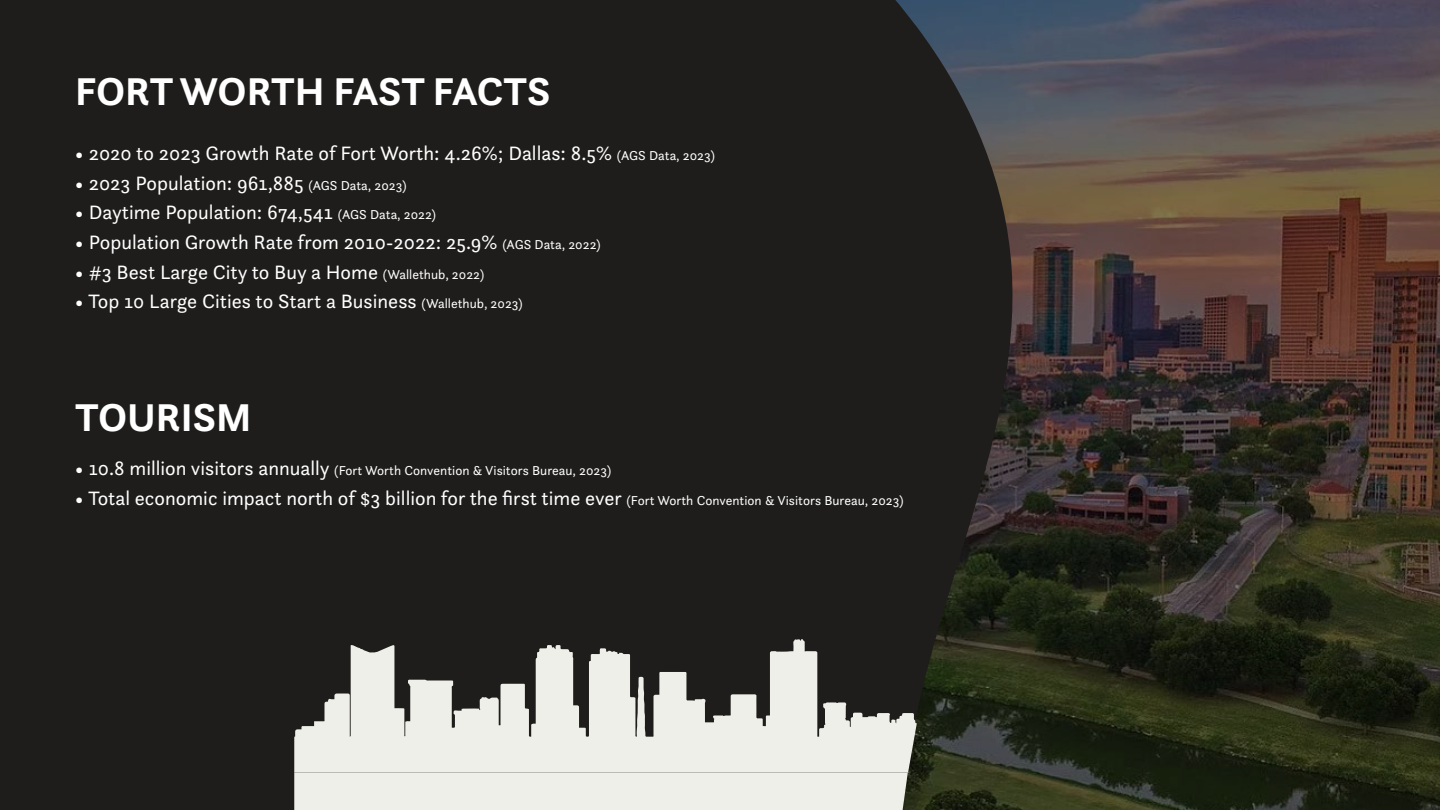
<style>
.page{position:relative;width:1440px;height:810px;background:#fff}
.page>*{position:absolute;margin:0;border:0;box-sizing:border-box;transform-origin:0 0}
.t1{font:700 40.42px "Questa Sans";color:#fff}
.t2{font:20.25px "Questa Sans";color:#fff}
.t3{font:13.5px "Questa Sans";color:#fff}
.s1{font-size:13.5px}
.s2{font-size:20.25px}
</style>
<div class="page">
<svg style="left:1023px;top:0;width:417px;height:810px;background:#413930"></svg>
<div style="left:0;top:0;width:1023px;height:810px;background:#1e1d1b"></div>
<div style="left:294px;top:772px;width:614px;height:38px;background:#efefe9"></div>
<svg style="left:294px;top:639px;width:623px;height:133px;background:#9e9e9a"></svg>
<h1 class="t1" style="left:75px;top:66px;width:477px">FORT WORTH FAST FACTS</h1>
<p class="t2" style="left:75px;top:140px;width:642px">• 2020 to 2023 Growth Rate of Fort Worth: 4.26%; Dallas: 8.5% <span class="s1">(AGS Data, 2023)</span></p>
<p class="t2" style="left:75px;top:170px;width:333px">• 2023 Population: 961,885 <span class="s1">(AGS Data, 2023)</span></p>
<p class="t2" style="left:75px;top:200px;width:363px">• Daytime Population: 674,541 <span class="s1">(AGS Data, 2022)</span></p>
<p class="t2" style="left:75px;top:229px;width:527px">• Population Growth Rate from 2010-2022: 25.9% <span class="s1">(AGS Data, 2022)</span></p>
<p class="t2" style="left:75px;top:259px;width:411px">• #3 Best Large City to Buy a Home <span class="s1">(Wallethub, 2022)</span></p>
<p class="t2" style="left:75px;top:289px;width:449px">• Top 10 Large Cities to Start a Business <span class="s1">(Wallethub, 2023)</span></p>
<h1 class="t1" style="left:75px;top:392px;width:178px">TOURISM</h1>
<p class="t3" style="left:75px;top:462px;width:538px"><span class="s2">• 10.8 million visitors annually</span> (Fort Worth Convention &amp; Visitors Bureau, 2023)</p>
<p class="t2" style="left:75px;top:485px;width:830px">• Total economic impact north of $3 billion for the first time ever <span class="s1">(Fort Worth Convention &amp; Visitors Bureau, 2023)</span></p>
</div>
